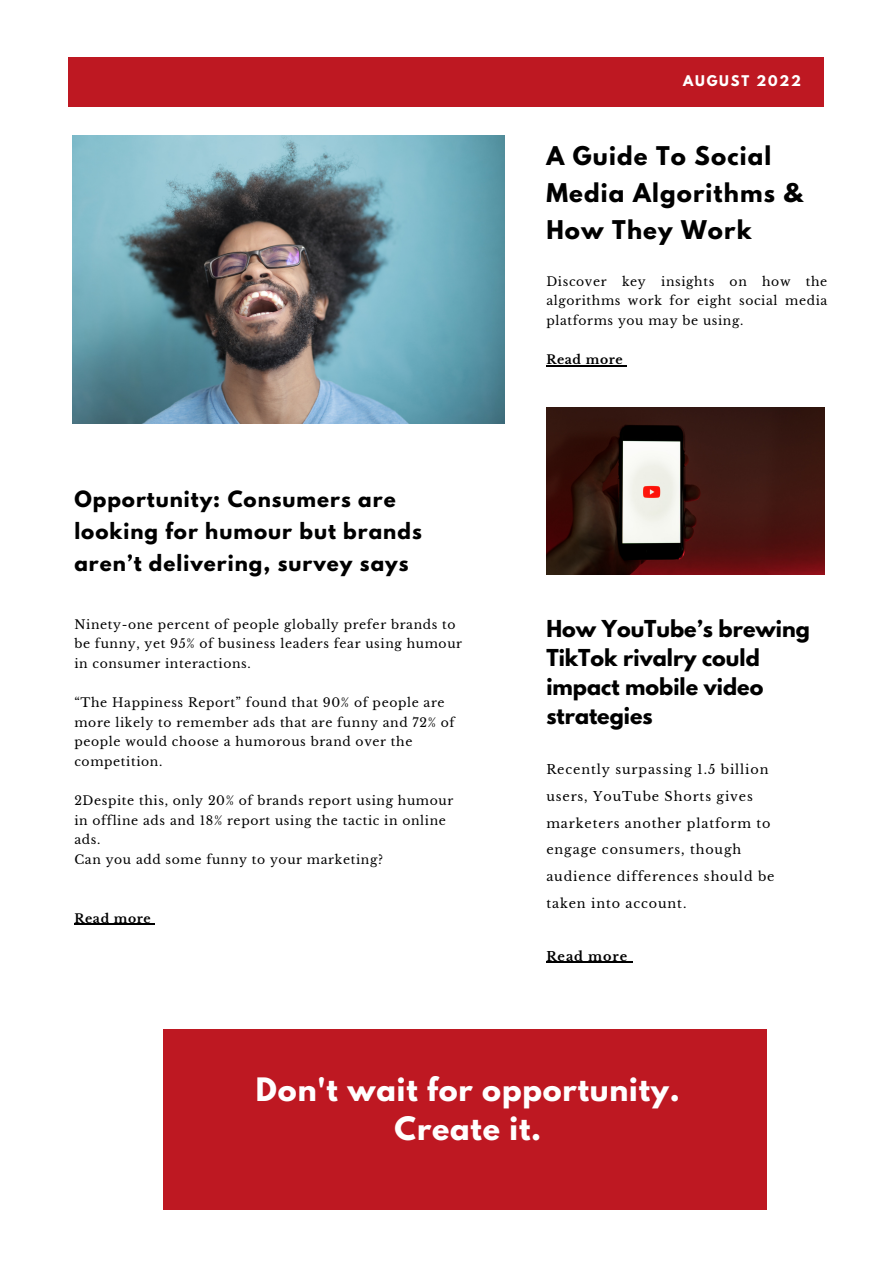
<style>
.page{position:relative;width:893px;height:1264px;background:#fff}
.page>*{position:absolute;margin:0;border:0;box-sizing:border-box;transform-origin:0 0}
.t1{font:700 28.65px/39.3px "League Spartan";letter-spacing:.03em;color:#fff;text-align:center}
.t2{font:700 22.8px/37px "League Spartan";letter-spacing:.05em;color:#000}
.t3{font:700 20.7px/29px "League Spartan";color:#000}
.t4{font:700 19.8px/32px "League Spartan";letter-spacing:.05em;color:#000}
.t5{font:700 13.05px "League Spartan";letter-spacing:.14em;color:#fff}
.t6{font:12.75px/26.5px "Libre Baskerville";letter-spacing:.07em;color:#000}
.t7{font:700 12.75px "Libre Baskerville";letter-spacing:.07em;color:#000}
.t8{font:12.3px/19.6px "Libre Baskerville";letter-spacing:.05em;color:#000}
.t9{font:700 12.3px "Libre Baskerville";letter-spacing:.05em;color:#000}
</style>
<div class="page">
<div style="left:163px;top:1029px;width:603px;height:180px;background:#be1822"></div>
<img style="left:72px;top:135px;width:432px;height:288px">
<img style="left:546px;top:407px;width:278px;height:167px">
<div style="left:68px;top:58px;width:756px;height:48px;background:#be1822"></div>
<hr style="left:546px;top:365px;width:77px;height:1px;background:#000">
<hr style="left:546px;top:961px;width:82px;height:1px;background:#000">
<hr style="left:74px;top:923px;width:77px;height:1px;background:#000">
<p class="t5" style="left:683px;top:74px;width:119px">AUGUST 2022</p>
<h3 class="t4" style="left:74px;top:485px;width:349px">Opportunity: Consumers are looking for humour but brands aren’t delivering, survey says</h3>
<p class="t8" style="left:74px;top:614px;width:389px">Ninety-one percent of people globally prefer brands to be funny, yet 95% of business leaders fear using humour in consumer interactions.</p>
<p class="t8" style="left:74px;top:693px;width:381px">“The Happiness Report” found that 90% of people are more likely to remember ads that are funny and 72% of people would choose a humorous brand over the competition.</p>
<p class="t8" style="left:74px;top:791px;width:380px">2Despite this, only 20% of brands report using humour in offline ads and 18% report using the tactic in online ads.<br>Can you add some funny to your marketing?</p>
<p class="t9" style="left:74px;top:910px;width:78px">Read more</p>
<h2 class="t2" style="left:546px;top:140px;width:257px">A Guide To Social<br>Media Algorithms &amp;<br>How They Work</h2>
<p class="t8" style="left:546px;top:272px;width:282px;text-align:justify">Discover key insights on how the algorithms work for eight social media platforms you may be using.</p>
<p class="t9" style="left:546px;top:352px;width:78px">Read more</p>
<h3 class="t3" style="left:546px;top:617px;width:265px">How YouTube’s brewing<br>TikTok rivalry could impact mobile video strategies</h3>
<p class="t6" style="left:546px;top:756px;width:230px">Recently surpassing 1.5 billion users, YouTube Shorts gives marketers another platform to engage consumers, though audience differences should be taken into account.</p>
<p class="t7" style="left:546px;top:948px;width:82px">Read more</p>
<h1 class="t1" style="left:256px;top:1073px;width:425px">Don't wait for opportunity.<br>Create it.</h1>
</div>
